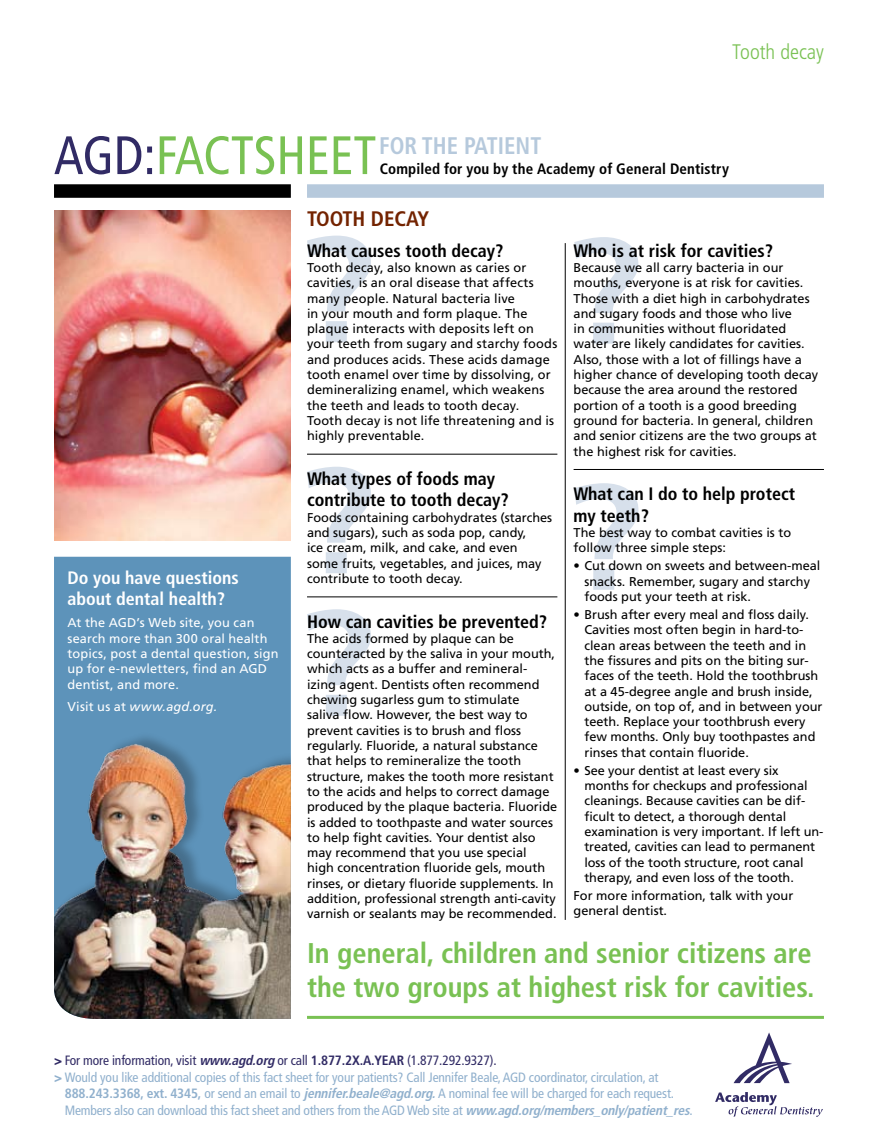
<style>
.page{position:relative;width:878px;height:1148px;background:#fff}
.page>*{position:absolute;margin:0;border:0;box-sizing:border-box;transform-origin:0 0}
.t1{font:condensed 54px "Frutiger";color:#79c153;scale:.95 1}
.t2{font:700 condensed 28.5px/34.2px "Frutiger";color:#79c153}
.t3{font:700 condensed 24px "Frutiger";color:#b6c9dc;scale:.95 1}
.t4{font:700 condensed 21px "Frutiger";letter-spacing:-.025em;color:#732300}
.t5{font:300 condensed 21px "Frutiger";color:#79c153}
.t6{font:700 condensed 18px/21.6px "Frutiger";color:#000}
.t7{font:700 condensed 18px/21.6px "Frutiger";color:#fff}
.t8{font:700 condensed 15px "Frutiger";letter-spacing:.01em;color:#000}
.t9{font:condensed 13.5px "Frutiger";letter-spacing:-.01em;color:#90b0cd}
.t10{font:condensed 13.5px "Frutiger";letter-spacing:-.01em;color:#312b65}
.t11{font:12.75px/15.3px "Frutiger";color:#000}
.t12{font:12.75px/15.3px "Frutiger";letter-spacing:.01em;color:#fff}
.t13{font:italic 12.75px "Frutiger";letter-spacing:.015em;color:#fff}
.s1{color:#312b65}
.s2{font-style:normal}
.s3{font-weight:900}
.s4{font-weight:700;font-style:italic}
.s5{font-weight:700}
</style>
<div class="page">
<svg style="left:307px;top:467px;width:64px;height:106px"></svg>
<svg style="left:307px;top:609px;width:64px;height:107px"></svg>
<svg style="left:574px;top:483px;width:64px;height:107px"></svg>
<svg style="left:307px;top:236px;width:64px;height:106px"></svg>
<svg style="left:574px;top:237px;width:64px;height:107px"></svg>
<hr style="left:307px;top:454px;width:250px;height:1px;background:#000">
<hr style="left:307px;top:596px;width:250px;height:1px;background:#000">
<hr style="left:573px;top:469px;width:251px;height:1px;background:#000">
<hr style="left:307px;top:1015px;width:516px;height:3px;background:#79c153">
<div style="left:54px;top:557px;width:237px;height:161px;background:#5d93ba"></div>
<div style="left:52px;top:718px;width:239px;height:301px;background:#5d93ba"></div>
<img style="left:52px;top:728px;width:239px;height:291px">
<hr style="left:565px;top:243px;width:1px;height:677px;background:#000">
<img style="left:54px;top:210px;width:237px;height:330px">
<svg style="left:733px;top:1032px;width:59px;height:51px"></svg>
<svg style="left:715px;top:1092px;width:108px;height:25px"></svg>
<div style="left:307px;top:184px;width:517px;height:14px;background:#b6c9dc"></div>
<div style="left:54px;top:184px;width:237px;height:14px;background:#000"></div>
<h3 class="t5" style="left:732px;top:39px;width:93px">Tooth decay</h3>
<h1 class="t1" style="left:54px;top:124px;width:341px"><span class="s1">AGD:</span>FACTSHEET</h1>
<h3 class="t3" style="left:379px;top:131px;width:169px">For th e pati ent</h3>
<p class="t8" style="left:380px;top:160px;width:351px">Compiled for you by the Academy of General Dentistry</p>
<h3 class="t7" style="left:68px;top:566px;width:173px">Do you have questions about dental health?</h3>
<p class="t12" style="left:68px;top:615px;width:212px">At the AGD’s Web site, you can search more than 300 oral health topics, post a dental question, sign up for e-newletters, find an AGD dentist, and more.</p>
<p class="t13" style="left:68px;top:699px;width:151px"><span class="s2">Visit us at</span> www.agd.org.</p>
<h3 class="t4" style="left:307px;top:206px;width:124px">Tooth decay</h3>
<h3 class="t6" style="left:573px;top:239px;width:201px">Who is at risk for cavities?</h3>
<p class="t11" style="left:573px;top:260px;width:246px">Because we all carry bacteria in our mouths, everyone is at risk for cavities.<br>Those with a diet high in carbohydrates and sugary foods and those who live<br>in communities without fluoridated water are likely candidates for cavities.<br>Also, those with a lot of fillings have a higher chance of developing tooth decay because the area around the restored portion of a tooth is a good breeding ground for bacteria. In general, children and senior citizens are the two groups at the highest risk for cavities.</p>
<h3 class="t6" style="left:573px;top:483px;width:223px">What can I do to help protect my teeth?</h3>
<p class="t11" style="left:573px;top:525px;width:219px">The best way to combat cavities is to follow three simple steps:</p>
<p class="t11" style="left:584px;top:558px;width:237px;text-indent:-11px">• Cut down on sweets and between-meal snacks. Remember, sugary and starchy foods put your teeth at risk.</p>
<p class="t11" style="left:584px;top:607px;width:240px;text-indent:-11px">• Brush after every meal and floss daily.<br>Cavities most often begin in hard-to&shy;clean areas between the teeth and in the fissures and pits on the biting sur&shy;faces of the teeth. Hold the toothbrush at a 45-degree angle and brush inside, outside, on top of, and in between your teeth. Replace your toothbrush every few months. Only buy toothpastes and rinses that contain fluoride.</p>
<p class="t11" style="left:584px;top:762px;width:240px;text-indent:-11px">• See your dentist at least every six months for checkups and professional cleanings. Because cavities can be dif&shy;ficult to detect, a thorough dental examination is very important. If left un&shy;treated, cavities can lead to permanent loss of the tooth structure, root canal therapy, and even loss of the tooth.</p>
<p class="t11" style="left:573px;top:887px;width:221px">For more information, talk with your general dentist.</p>
<h2 class="t2" style="left:307px;top:935px;width:509px">In general, children and senior citizens are the two groups at highest risk for cavities.</h2>
<h3 class="t6" style="left:307px;top:239px;width:198px">What causes tooth decay?</h3>
<p class="t11" style="left:307px;top:260px;width:252px">Tooth decay, also known as caries or cavities, is an oral disease that affects many people. Natural bacteria live<br>in your mouth and form plaque. The plaque interacts with deposits left on your teeth from sugary and starchy foods and produces acids. These acids damage tooth enamel over time by dissolving, or demineralizing enamel, which weakens the teeth and leads to tooth decay.<br>Tooth decay is not life threatening and is highly preventable.</p>
<h3 class="t6" style="left:307px;top:468px;width:203px">What types of foods may contribute to tooth decay?</h3>
<p class="t11" style="left:307px;top:509px;width:247px">Foods containing carbohydrates (starches and sugars), such as soda pop, candy,<br>ice cream, milk, and cake, and even<br>some fruits, vegetables, and juices, may contribute to tooth decay.</p>
<h3 class="t6" style="left:307px;top:610px;width:241px">How can cavities be prevented?</h3>
<p class="t11" style="left:307px;top:630px;width:252px">The acids formed by plaque can be counteracted by the saliva in your mouth, which acts as a buffer and remineral&shy;izing agent. Dentists often recommend chewing sugarless gum to stimulate<br>saliva flow. However, the best way to prevent cavities is to brush and floss regularly. Fluoride, a natural substance that helps to remineralize the tooth structure, makes the tooth more resistant to the acids and helps to correct damage produced by the plaque bacteria. Fluoride is added to toothpaste and water sources to help fight cavities. Your dentist also may recommend that you use special<br>high concentration fluoride gels, mouth rinses, or dietary fluoride supplements. In addition, professional strength anti-cavity varnish or sealants may be recommended.</p>
<p class="t10" style="left:54px;top:1052px;width:444px"><span class="s3">&gt;</span> For more information, visit <span class="s4">www.agd.org</span>or call <span class="s5">1.877.2X.A.YEAR</span> (1.877.292.9327).</p>
<p class="t9" style="left:54px;top:1069px;width:606px"><span class="s3">&gt;</span> Would you like additional copies of this fact sheet for your patients? Call Jennifer Beale,AGD coordinator, circulation, at</p>
<p class="t9" style="left:65px;top:1085px;width:610px"><span class="s5">888.243.3368, ext. 4345,</span> or send an email to <span class="s4">jennifer.beale@agd.org.</span>A nominal fee will be charged for each request.</p>
<p class="t9" style="left:65px;top:1102px;width:629px">Members also can download this fact sheet and others from the AGD Web site at <span class="s4">www.agd.org/members_only/patient_res</span>.</p>
</div>
